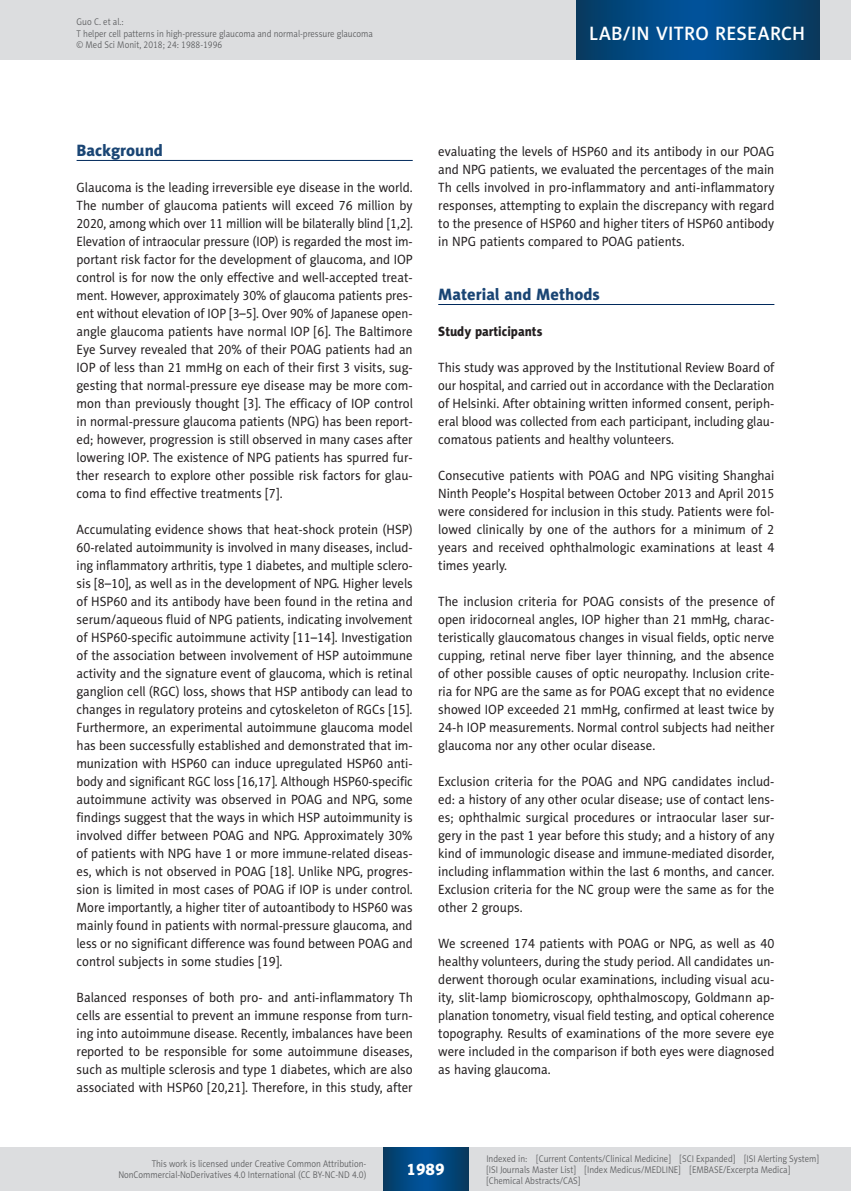
<style>
.page{position:relative;width:851px;height:1191px;background:#fff}
.page>*{position:absolute;margin:0;border:0;box-sizing:border-box;transform-origin:0 0}
.t1{font:19.5px "Naomi Sans EFN Medium";letter-spacing:.01em;color:#fff}
.MSM_Headline_1{font:16.5px "Naomi Sans EFN Heavy";color:#1a4574}
.t2{font:16.5px "Naomi Sans EFN Heavy";color:#fff}
.MSM_Body{font:13.5px/18px "Naomi Sans EFN";color:#231f20;text-align:justify;scale:.95 1}
.MSM_Headline_2{font:13.5px "Naomi Sans EFN Heavy";color:#231f20;scale:.95 1}
.MSM_pagina_zywa{font:9.75px/11.2px "Naomi Sans EFN Light";color:#57585a;scale:.9 1}
.MSM_pagina_sygnatura{font:9.75px "Naomi Sans EFN Light";color:#57585a;scale:.9 1}
</style>
<div class="page">
<hr style="left:77px;top:160px;width:335px;height:1px;background:#00295c">
<hr style="left:438px;top:304px;width:336px;height:1px;background:#00295c">
<div style="left:0;top:1148px;width:850px;height:43px;background:#dcdddf"></div>
<svg style="left:383px;top:1147px;width:85px;height:43px;background:#02477e"></svg>
<div style="left:0;top:0;width:850px;height:60px;background:#dcdddf"></div>
<svg style="left:576px;top:0;width:243px;height:60px;background:#02477e"></svg>
<p class="MSM_pagina_zywa" style="left:77px;top:16px;width:331px">Guo C. et al.:<br>T helper cell patterns in high-pressure glaucoma and normal-pressure glaucoma</p>
<p class="MSM_pagina_sygnatura" style="left:77px;top:39px;width:163px">© Med Sci Monit, 2018; 24: 1988-1996</p>
<h1 class="t1" style="left:589px;top:22px;width:217px">LAB/IN VITRO RESEARCH</h1>
<p class="MSM_Headline_1" style="left:77px;top:140px;width:88px">Background</p>
<p class="MSM_Body" style="left:77px;top:178px;width:355px">Glaucoma is the leading irreversible eye disease in the world.<br>The number of glaucoma patients will exceed 76 million by 2020, among which over 11 million will be bilaterally blind [1,2].<br>Elevation of intraocular pressure (IOP) is regarded the most im&shy;portant risk factor for the development of glaucoma, and IOP control is for now the only effective and well-accepted treat&shy;ment. However, approximately 30% of glaucoma patients pres&shy;ent without elevation of IOP [3–5]. Over 90% of Japanese open&shy;angle glaucoma patients have normal IOP [6]. The Baltimore Eye Survey revealed that 20% of their POAG patients had an IOP of less than 21 mmHg on each of their first 3 visits, sug&shy;gesting that normal-pressure eye disease may be more com&shy;mon than previously thought [3]. The efficacy of IOP control in normal-pressure glaucoma patients (NPG) has been report&shy;ed; however, progression is still observed in many cases after lowering IOP. The existence of NPG patients has spurred fur&shy;ther research to explore other possible risk factors for glau&shy;coma to find effective treatments [7].</p>
<p class="MSM_Body" style="left:77px;top:520px;width:355px">Accumulating evidence shows that heat-shock protein (HSP)<br>60-related autoimmunity is involved in many diseases, includ&shy;ing inflammatory arthritis, type 1 diabetes, and multiple sclero&shy;sis [8–10], as well as in the development of NPG. Higher levels of HSP60 and its antibody have been found in the retina and serum/aqueous fluid of NPG patients, indicating involvement of HSP60-specific autoimmune activity [11–14]. Investigation of the association between involvement of HSP autoimmune activity and the signature event of glaucoma, which is retinal ganglion cell (RGC) loss, shows that HSP antibody can lead to changes in regulatory proteins and cytoskeleton of RGCs [15].<br>Furthermore, an experimental autoimmune glaucoma model has been successfully established and demonstrated that im&shy;munization with HSP60 can induce upregulated HSP60 anti&shy;body and significant RGC loss [16,17]. Although HSP60-specific autoimmune activity was observed in POAG and NPG, some findings suggest that the ways in which HSP autoimmunity is involved differ between POAG and NPG. Approximately 30% of patients with NPG have 1 or more immune-related diseas&shy;es, which is not observed in POAG [18]. Unlike NPG, progres&shy;sion is limited in most cases of POAG if IOP is under control.<br>More importantly, a higher titer of autoantibody to HSP60 was mainly found in patients with normal-pressure glaucoma, and less or no significant difference was found between POAG and control subjects in some studies [19].</p>
<p class="MSM_Body" style="left:77px;top:988px;width:355px">Balanced responses of both pro- and anti-inflammatory Th cells are essential to prevent an immune response from turn&shy;ing into autoimmune disease. Recently, imbalances have been reported to be responsible for some autoimmune diseases, such as multiple sclerosis and type 1 diabetes, which are also associated with HSP60 [20,21]. Therefore, in this study, after</p>
<p class="MSM_Body" style="left:438px;top:142px;width:355px">evaluating the levels of HSP60 and its antibody in our POAG and NPG patients, we evaluated the percentages of the main Th cells involved in pro-inflammatory and anti-inflammatory responses, attempting to explain the discrepancy with regard to the presence of HSP60 and higher titers of HSP60 antibody in NPG patients compared to POAG patients.</p>
<p class="MSM_Headline_1" style="left:438px;top:284px;width:163px">Material and Methods</p>
<p class="MSM_Headline_2" style="left:438px;top:323px;width:111px">Study participants</p>
<p class="MSM_Body" style="left:438px;top:358px;width:355px">This study was approved by the Institutional Review Board of our hospital, and carried out in accordance with the Declaration of Helsinki. After obtaining written informed consent, periph&shy;eral blood was collected from each participant, including glau&shy;comatous patients and healthy volunteers.</p>
<p class="MSM_Body" style="left:438px;top:466px;width:355px">Consecutive patients with POAG and NPG visiting Shanghai Ninth People’s Hospital between October 2013 and April 2015 were considered for inclusion in this study. Patients were fol&shy;lowed clinically by one of the authors for a minimum of 2 years and received ophthalmologic examinations at least 4 times yearly.</p>
<p class="MSM_Body" style="left:438px;top:592px;width:355px">The inclusion criteria for POAG consists of the presence of open iridocorneal angles, IOP higher than 21 mmHg, charac&shy;teristically glaucomatous changes in visual fields, optic nerve cupping, retinal nerve fiber layer thinning, and the absence of other possible causes of optic neuropathy. Inclusion crite&shy;ria for NPG are the same as for POAG except that no evidence showed IOP exceeded 21 mmHg, confirmed at least twice by 24-h IOP measurements. Normal control subjects had neither glaucoma nor any other ocular disease.</p>
<p class="MSM_Body" style="left:438px;top:772px;width:355px">Exclusion criteria for the POAG and NPG candidates includ&shy;ed: a history of any other ocular disease; use of contact lens&shy;es; ophthalmic surgical procedures or intraocular laser sur&shy;gery in the past 1 year before this study; and a history of any kind of immunologic disease and immune-mediated disorder, including inflammation within the last 6 months, and cancer.<br>Exclusion criteria for the NC group were the same as for the other 2 groups.</p>
<p class="MSM_Body" style="left:438px;top:934px;width:355px">We screened 174 patients with POAG or NPG, as well as 40 healthy volunteers, during the study period. All candidates un&shy;derwent thorough ocular examinations, including visual acu&shy;ity, slit-lamp biomicroscopy, ophthalmoscopy, Goldmann ap&shy;planation tonometry, visual field testing, and optical coherence topography. Results of examinations of the more severe eye were included in the comparison if both eyes were diagnosed as having glaucoma.</p>
<p class="MSM_pagina_zywa" style="left:118px;top:1158px;width:277px;text-align:right">This work is licensed under Creative Common Attribution-<br>NonCommercial-NoDerivatives 4.0 International (CC BY-NC-ND 4.0)</p>
<p class="t2" style="left:406px;top:1159px;width:40px">1989</p>
<p class="MSM_pagina_zywa" style="left:486px;top:1152px;width:371px">Indexed in: [Current Contents/Clinical Medicine] [SCI Expanded] [ISI Alerting System] [ISI Journals Master List] [Index Medicus/MEDLINE] [EMBASE/Excerpta Medica] [Chemical Abstracts/CAS]</p>
</div>
